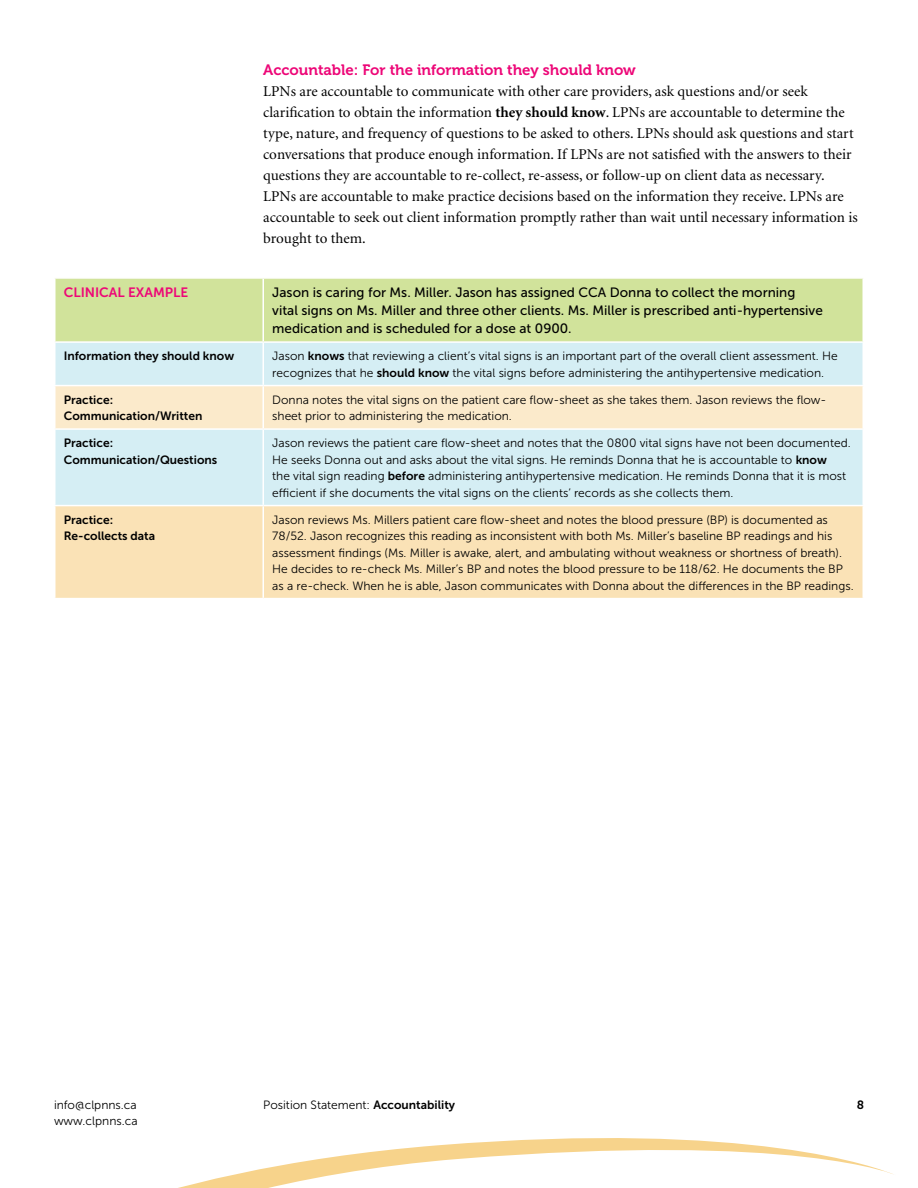
<style>
.page{position:relative;width:918px;height:1188px;background:#fff}
.page>*{position:absolute;margin:0;border:0;box-sizing:border-box;transform-origin:0 0}
.t1{font:15px/21px "Minion";color:#000}
.t2{font:15px "Museo 700";color:#ed0677}
.t3{font:13.5px/18px "Museo Sans 500";color:#000}
.t4{font:13.5px "Museo Sans 700";color:#ed0677}
.t5{font:12px/16.5px "Museo Sans 300";color:#000}
.t6{font:12px/16.5px "Museo Sans 700";color:#000}
.s1{font-weight:700}
.s2{font-family:"Museo Sans 700"}
</style>
<div class="page">
<svg style="left:178px;top:1138px;width:716px;height:50px"></svg>
<div style="left:56px;top:279px;width:806px;height:62px;background:#d1e39b"></div>
<div style="left:56px;top:343px;width:806px;height:162px;background:#d5eef4"></div>
<div style="left:56px;top:386px;width:806px;height:42px;background:#fbeacb"></div>
<div style="left:56px;top:506px;width:806px;height:92px;background:#fae2b6"></div>
<hr style="left:262px;top:386px;width:2px;height:42px;background:#fff">
<hr style="left:262px;top:279px;width:2px;height:62px;background:#fff">
<hr style="left:54px;top:428px;width:209px;height:2px;background:#fff">
<hr style="left:263px;top:428px;width:601px;height:2px;background:#fff">
<hr style="left:262px;top:430px;width:2px;height:75px;background:#fff">
<hr style="left:262px;top:506px;width:2px;height:92px;background:#fff">
<hr style="left:263px;top:385px;width:601px;height:1px;background:#fff">
<hr style="left:262px;top:343px;width:2px;height:42px;background:#fff">
<hr style="left:54px;top:385px;width:209px;height:1px;background:#fff">
<p class="t2" style="left:263px;top:61px;width:374px">Accountable: For the information they should know</p>
<p class="t1" style="left:263px;top:81px;width:596px">LPNs are accountable to communicate with other care providers, ask questions and/or seek clarification to obtain the information <span class="s1">they should know</span>. LPNs are accountable to determine the type, nature, and frequency of questions to be asked to others. LPNs should ask questions and start conversations that produce enough information. If LPNs are not satisfied with the answers to their questions they are accountable to re-collect, re-assess, or follow-up on client data as necessary.<br>LPNs are accountable to make practice decisions based on the information they receive. LPNs are accountable to seek out client information promptly rather than wait until necessary information is brought to them.</p>
<p class="t4" style="left:64px;top:285px;width:124px">Clinical Example</p>
<p class="t3" style="left:272px;top:283px;width:552px">Jason is caring for Ms. Miller. Jason has assigned CCA Donna to collect the morning vital signs on Ms. Miller and three other clients. Ms. Miller is prescribed anti-hypertensive medication and is scheduled for a dose at 0900.</p>
<p class="t6" style="left:64px;top:348px;width:172px">I nformation they should know</p>
<p class="t5" style="left:272px;top:348px;width:567px">Jason <span class="s2">knows</span> that reviewing a client’s vital signs is an important part of the overall client assessment. He recognizes that he <span class="s2">should know</span> the vital signs before administering the antihypertensive medication.</p>
<p class="t6" style="left:64px;top:391px;width:140px">Practice:<br>Communication/Written</p>
<p class="t5" style="left:272px;top:391px;width:556px">Donna notes the vital signs on the patient care flow-sheet as she takes them. Jason reviews the flow&shy;sheet prior to administering the medication.</p>
<p class="t6" style="left:64px;top:435px;width:155px">Practice:<br>Communication/Questions</p>
<p class="t5" style="left:272px;top:435px;width:580px">Jason reviews the patient care flow-sheet and notes that the 0800 vital signs have not been documented.<br>He seeks Donna out and asks about the vital signs. He reminds Donna that he is accountable to <span class="s2">know<br></span>the vital sign reading <span class="s2">before</span> administering antihypertensive medication. He reminds Donna that it is most efficient if she documents the vital signs on the clients’ records as she collects them.</p>
<p class="t6" style="left:64px;top:511px;width:93px">Practice:<br>Re-collects data</p>
<p class="t5" style="left:272px;top:511px;width:583px">Jason reviews Ms. Millers patient care flow-sheet and notes the blood pressure (BP) is documented as 78/52. Jason recognizes this reading as inconsistent with both Ms. Miller’s baseline BP readings and his assessment findings (Ms. Miller is awake, alert, and ambulating without weakness or shortness of breath).<br>He decides to re-check Ms. Miller’s BP and notes the blood pressure to be 118/62. He documents the BP as a re-check. When he is able, Jason communicates with Donna about the differences in the BP readings.</p>
<p class="t5" style="left:54px;top:1096px;width:84px">info@clpnns.ca</p>
<p class="t5" style="left:263px;top:1096px;width:193px">Position Statement: <span class="s2">Accountability</span></p>
<p class="t6" style="left:857px;top:1096px;width:9px">8</p>
<p class="t5" style="left:54px;top:1113px;width:85px">www.clpnns.ca</p>
</div>
